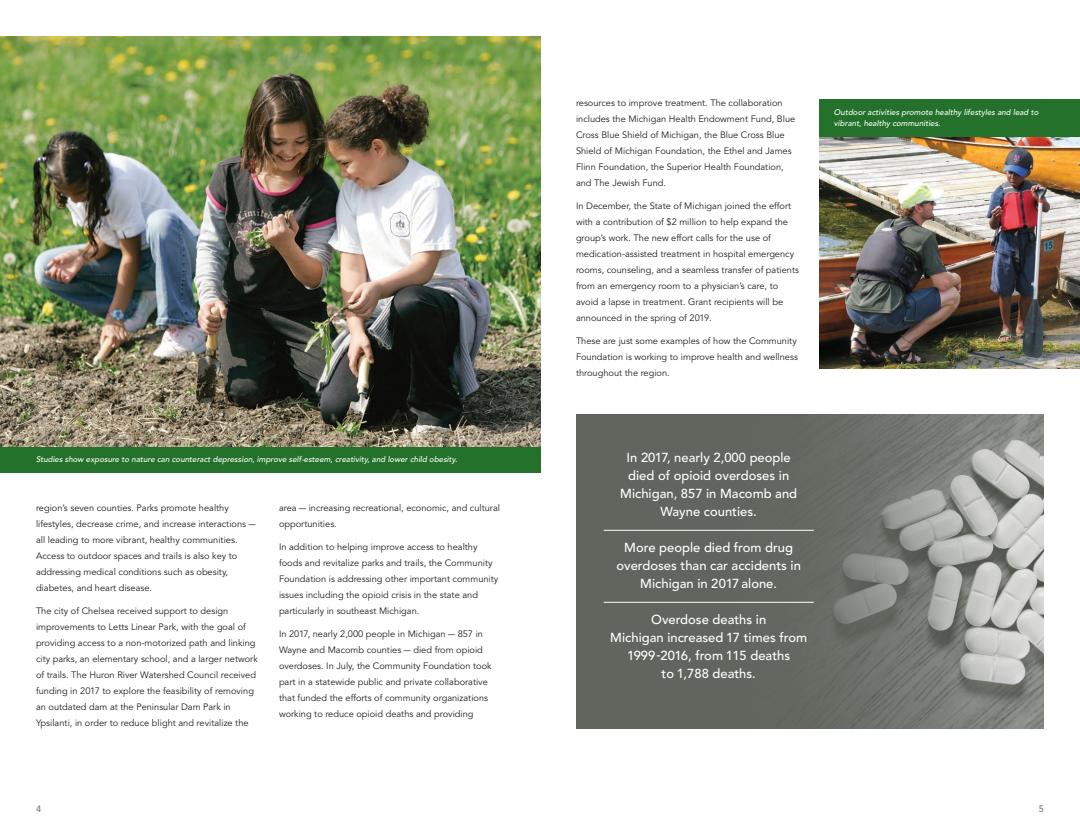
<style>
.page{position:relative;width:1080px;height:828px;background:#fff}
.page>*{position:absolute;margin:0;border:0;box-sizing:border-box;transform-origin:0 0}
.t1{font:500 13px/18px "Avenir LT Std";color:#fff;text-align:center}
.t2{font:9.2px/16px "Avenir LT Std";color:#231f20}
.CF_Main_Body_1{font:500 9.2px "Avenir LT Std";color:#7f776f}
.t3{font:italic 500 8px/10.5px "Avenir LT Std";color:#fff}
</style>
<div class="page">
<img style="left:576px;top:414px;width:468px;height:315px">
<img style="left:0;top:36px;width:540px;height:411px">
<img style="left:819px;top:137px;width:261px;height:232px">
<div style="left:0;top:447px;width:540px;height:26px;background:#23712a"></div>
<div style="left:819px;top:99px;width:261px;height:38px;background:#23712a"></div>
<hr style="left:604px;top:530px;width:210px;height:1px;background:#fff">
<hr style="left:604px;top:602px;width:210px;height:1px;background:#fff">
<p class="t3" style="left:36px;top:454px;width:423px">Studies show exposure to nature can counteract depression, improve self-esteem, creativity, and lower child obesity.</p>
<p class="t2" style="left:36px;top:500px;width:221px">region’s seven counties. Parks promote healthy lifestyles, decrease crime, and increase interactions — all leading to more vibrant, healthy communities.<br>Access to outdoor spaces and trails is also key to addressing medical conditions such as obesity, diabetes, and heart disease.</p>
<p class="t2" style="left:36px;top:603px;width:223px">The city of Chelsea received support to design improvements to Letts Linear Park, with the goal of providing access to a non-motorized path and linking city parks, an elementary school, and a larger network of trails. The Huron River Watershed Council received funding in 2017 to explore the feasibility of removing an outdated dam at the Peninsular Dam Park in Ypsilanti, in order to reduce blight and revitalize the</p>
<p class="t2" style="left:279px;top:500px;width:223px">area — increasing recreational, economic, and cultural opportunities.</p>
<p class="t2" style="left:279px;top:539px;width:221px">In addition to helping improve access to healthy foods and revitalize parks and trails, the Community Foundation is addressing other important community issues including the opioid crisis in the state and particularly in southeast Michigan.</p>
<p class="t2" style="left:279px;top:626px;width:214px">In 2017, nearly 2,000 people in Michigan — 857 in Wayne and Macomb counties — died from opioid overdoses. In July, the Community Foundation took part in a statewide public and private collaborative that funded the efforts of community organizations working to reduce opioid deaths and providing</p>
<p class="t2" style="left:576px;top:95px;width:221px">resources to improve treatment. The collaboration includes the Michigan Health Endowment Fund, Blue Cross Blue Shield of Michigan, the Blue Cross Blue Shield of Michigan Foundation, the Ethel and James Flinn Foundation, the Superior Health Foundation, and The Jewish Fund.</p>
<p class="t2" style="left:576px;top:198px;width:225px">In December, the State of Michigan joined the effort with a contribution of $2 million to help expand the group’s work. The new effort calls for the use of medication-assisted treatment in hospital emergency rooms, counseling, and a seamless transfer of patients from an emergency room to a physician’s care, to avoid a lapse in treatment. Grant recipients will be announced in the spring of 2019.</p>
<p class="t2" style="left:576px;top:333px;width:223px">These are just some examples of how the Community<br>Foundation is working to improve health and wellness throughout the region.</p>
<p class="t3" style="left:834px;top:107px;width:206px">Outdoor activities promote healthy lifestyles and lead to vibrant, healthy communities.</p>
<p class="t1" style="left:620px;top:449px;width:178px">In 2017, nearly 2,000 people died of opioid overdoses in<br>Michigan, 857 in Macomb and<br>Wayne counties.</p>
<p class="t1" style="left:616px;top:539px;width:186px">More people died from drug overdoses than car accidents in<br>Michigan in 2017 alone.</p>
<p class="t1" style="left:610px;top:611px;width:198px">Overdose deaths in<br>Michigan increased 17 times from<br>1999-2016, from 115 deaths<br>to 1,788 deaths.</p>
<p class="CF_Main_Body_1" style="left:36px;top:804px;width:7px">4</p>
<p class="CF_Main_Body_1" style="left:1039px;top:804px;width:7px">5</p>
</div>
